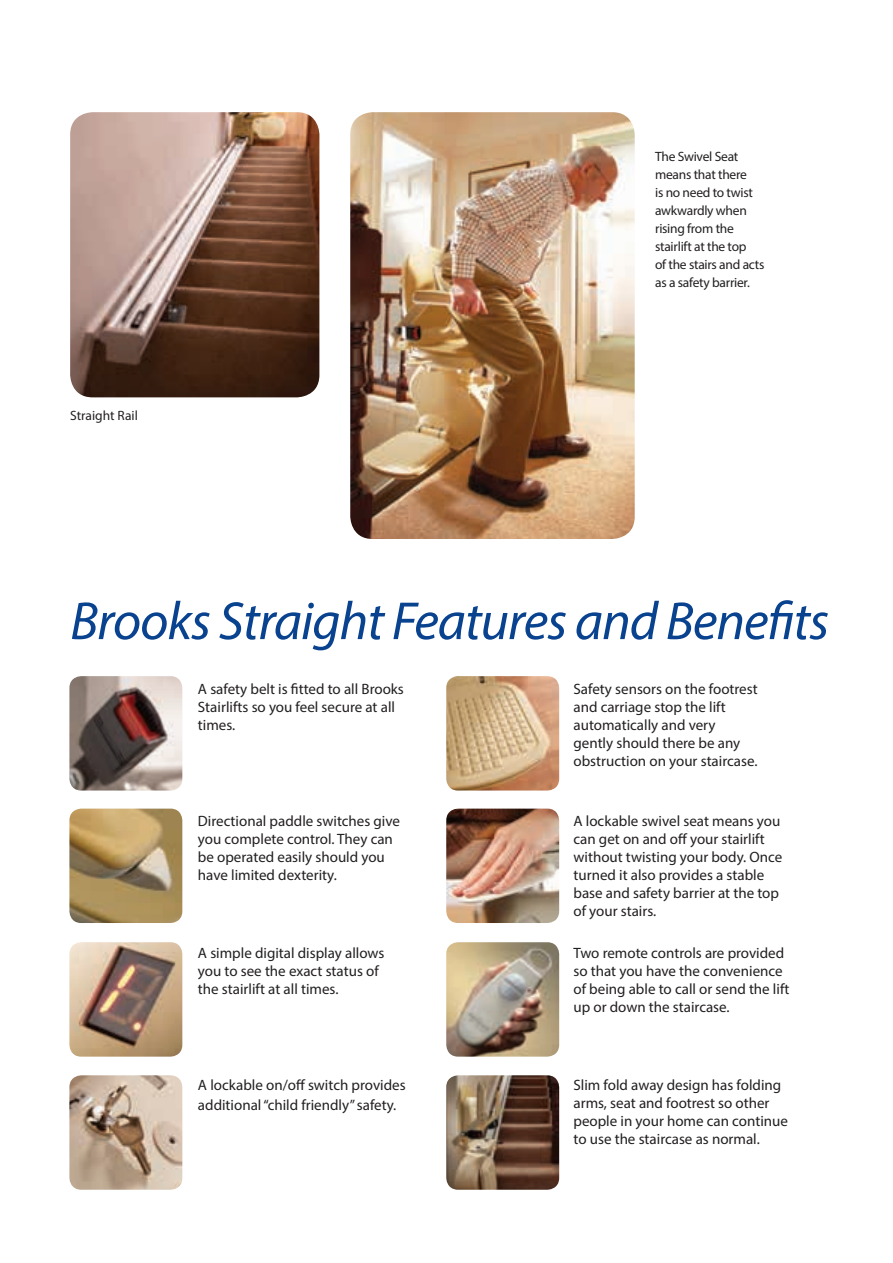
<style>
.page{position:relative;width:893px;height:1263px;background:#fff}
.page>*{position:absolute;margin:0;border:0;box-sizing:border-box;transform-origin:0 0}
.t1{font:italic 54px "Myriad Pro";letter-spacing:-.02em;color:#09428e}
.t2{font:15px/18px "Myriad Pro";color:#231f20}
.t3{font:13.5px/18px "Myriad Pro";letter-spacing:-.02em;color:#231f20}
.t4{font:13.5px "Myriad Pro";color:#231f20}
</style>
<div class="page">
<img style="left:350px;top:112px;width:285px;height:427px">
<img style="left:70px;top:112px;width:249px;height:285px">
<img style="left:69px;top:676px;width:113px;height:114px">
<img style="left:69px;top:942px;width:113px;height:115px">
<img style="left:69px;top:809px;width:113px;height:114px">
<img style="left:69px;top:1075px;width:113px;height:115px">
<img style="left:446px;top:676px;width:113px;height:114px">
<img style="left:446px;top:942px;width:113px;height:115px">
<img style="left:446px;top:809px;width:113px;height:114px">
<img style="left:446px;top:1075px;width:113px;height:115px">
<p class="t4" style="left:70px;top:407px;width:69px">Straight Rail</p>
<p class="t3" style="left:655px;top:147px;width:111px">The Swivel Seat means that there<br>is no need to twist awkwardly when rising from the stairlift at the top<br>of the stairs and acts as a safety barrier.</p>
<h1 class="t1" style="left:70px;top:588px;width:760px">Brooks Straight Features and Benefits</h1>
<p class="t2" style="left:198px;top:680px;width:207px">A safety belt is fitted to all Brooks<br>Stairlifts so you feel secure at all times.</p>
<p class="t2" style="left:573px;top:680px;width:186px">Safety sensors on the footrest and carriage stop the lift automatically and very gently should there be any obstruction on your staircase.</p>
<p class="t2" style="left:198px;top:812px;width:204px">Directional paddle switches give you complete control. They can be operated easily should you have limited dexterity.</p>
<p class="t2" style="left:198px;top:944px;width:188px">A simple digital display allows you to see the exact status of the stairlift at all times.</p>
<p class="t2" style="left:573px;top:812px;width:210px">A lockable swivel seat means you can get on and off your stairlift without twisting your body. Once turned it also provides a stable base and safety barrier at the top of your stairs.</p>
<p class="t2" style="left:573px;top:944px;width:218px">Two remote controls are provided so that you have the convenience of being able to call or send the lift up or down the staircase.</p>
<p class="t2" style="left:198px;top:1075px;width:209px;line-height:19.8px">A lockable on/off switch provides additional “child friendly” safety.</p>
<p class="t2" style="left:573px;top:1076px;width:216px">Slim fold away design has folding arms, seat and footrest so other people in your home can continue to use the staircase as normal.</p>
</div>
